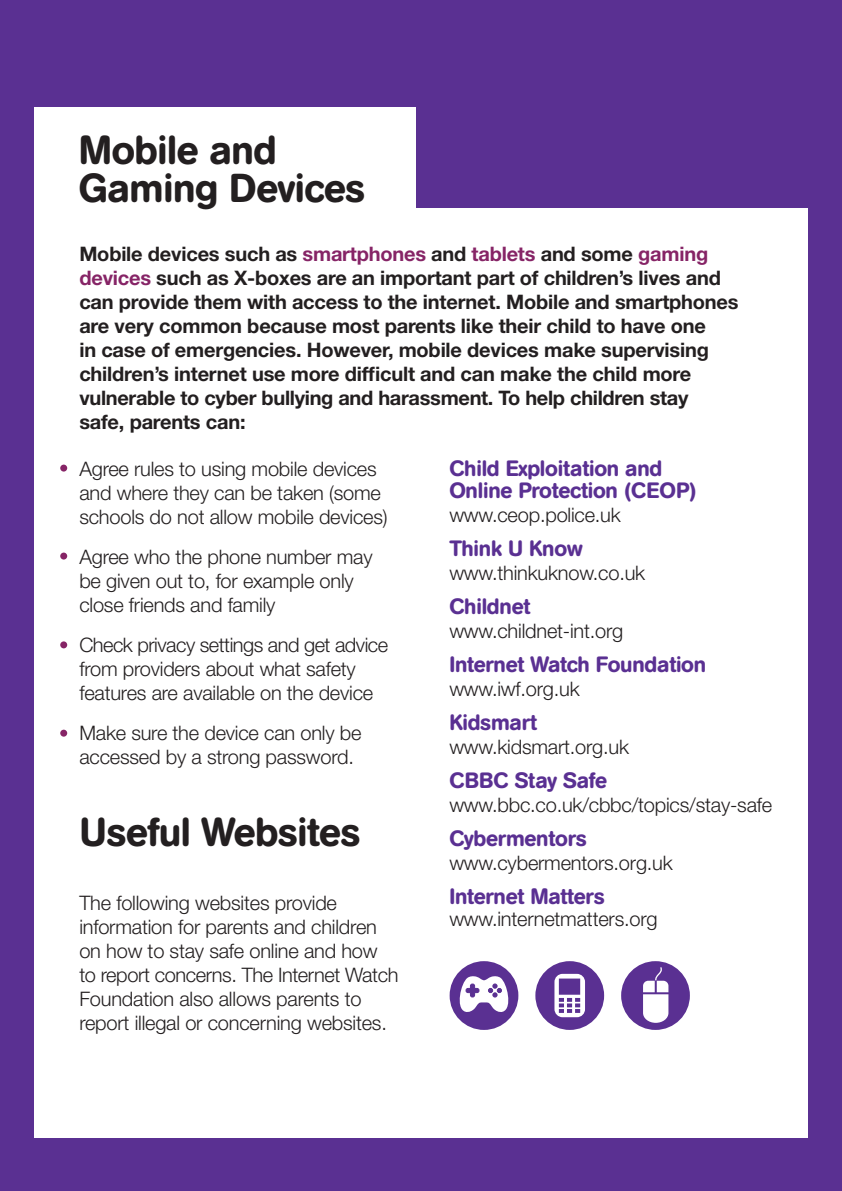
<style>
.page{position:relative;width:842px;height:1191px;background:#5a3092}
.page>*{position:absolute;margin:0;border:0;box-sizing:border-box;transform-origin:0 0}
.t1{font:500 40px/38px "AG Book Rounded";letter-spacing:-.01em;color:#231f20}
.t2{font:500 22px/22px "AG Book Rounded";letter-spacing:-.01em;color:#5a3092}
.t3{font:300 20px/24px "Helvetica Neue";letter-spacing:-.01em;color:#231f20}
.t4{font:700 20px/24px "Helvetica Neue";letter-spacing:-.01em;color:#231f20}
.s1{color:#862466}
</style>
<div class="page">
<div style="left:34px;top:107px;width:381px;height:109px;background:#fff"></div>
<div style="left:34px;top:208px;width:774px;height:929px;background:#fff"></div>
<div style="left:535px;top:961px;width:69px;height:69px;background:#5a3092;border-radius:50%"></div>
<svg style="left:554px;top:973px;width:31px;height:44px"></svg>
<div style="left:621px;top:961px;width:69px;height:69px;background:#5a3092;border-radius:50%"></div>
<svg style="left:643px;top:967px;width:25px;height:55px"></svg>
<div style="left:450px;top:961px;width:68px;height:69px;background:#5a3092;border-radius:50%"></div>
<svg style="left:455px;top:975px;width:58px;height:37px"></svg>
<div style="left:60px;top:464px;width:7px;height:7px;background:#862466;border-radius:50%"></div>
<div style="left:60px;top:552px;width:7px;height:7px;background:#862466;border-radius:50%"></div>
<div style="left:60px;top:641px;width:7px;height:7px;background:#862466;border-radius:50%"></div>
<div style="left:60px;top:729px;width:7px;height:7px;background:#862466;border-radius:50%"></div>
<h1 class="t1" style="left:79px;top:132px;width:288px">Mobile and<br>Gaming Devices</h1>
<p class="t4" style="left:79px;top:241px;width:661px">Mobile devices such as <span class="s1">smartphones</span> and <span class="s1">tablets</span> and some <span class="s1">gaming devices</span> such as X-boxes are an important part of children’s lives and can provide them with access to the internet. Mobile and smartphones are very common because most parents like their child to have one<br>in case of emergencies. However, mobile devices make supervising children’s internet use more difficult and can make the child more vulnerable to cyber bullying and harassment. To help children stay<br>safe, parents can:</p>
<p class="t3" style="left:79px;top:456px;width:310px">Agree rules to using mobile devices and where they can be taken (some schools do not allow mobile devices)</p>
<p class="t3" style="left:79px;top:544px;width:295px">Agree who the phone number may be given out to, for example only close friends and family</p>
<p class="t3" style="left:79px;top:632px;width:310px">Check privacy settings and get advice from providers about what safety features are available on the device</p>
<p class="t3" style="left:79px;top:720px;width:284px">Make sure the device can only be accessed by a strong password.</p>
<p class="t2" style="left:449px;top:458px;width:249px">Child Exploitation and<br>Online Protection (CEOP)</p>
<p class="t3" style="left:449px;top:502px;width:173px">www.ceop.police.uk</p>
<p class="t2" style="left:449px;top:538px;width:135px">Think U Know</p>
<p class="t3" style="left:449px;top:560px;width:197px">www.thinkuknow.co.uk</p>
<p class="t2" style="left:449px;top:596px;width:82px">Childnet</p>
<p class="t3" style="left:449px;top:618px;width:176px">www.childnet-int.org</p>
<p class="t2" style="left:449px;top:654px;width:258px">Internet Watch Foundation</p>
<p class="t3" style="left:449px;top:676px;width:132px">www.iwf.org.uk</p>
<p class="t2" style="left:449px;top:712px;width:89px">Kidsmart</p>
<p class="t3" style="left:449px;top:734px;width:181px">www.kidsmart.org.uk</p>
<p class="t2" style="left:449px;top:770px;width:159px">CBBC Stay Safe</p>
<p class="t3" style="left:449px;top:792px;width:324px">www.bbc.co.uk/cbbc/topics/stay-safe</p>
<p class="t2" style="left:449px;top:828px;width:139px">Cybermentors</p>
<p class="t3" style="left:449px;top:850px;width:225px">www.cybermentors.org.uk</p>
<p class="t2" style="left:449px;top:886px;width:157px">Internet Matters</p>
<p class="t3" style="left:449px;top:906px;width:210px">www.internetmatters.org</p>
<h1 class="t1" style="left:79px;top:813px;width:283px">Useful Websites</h1>
<p class="t3" style="left:79px;top:890px;width:320px">The following websites provide information for parents and children on how to stay safe online and how to report concerns. The Internet Watch Foundation also allows parents to report illegal or concerning websites.</p>
</div>
